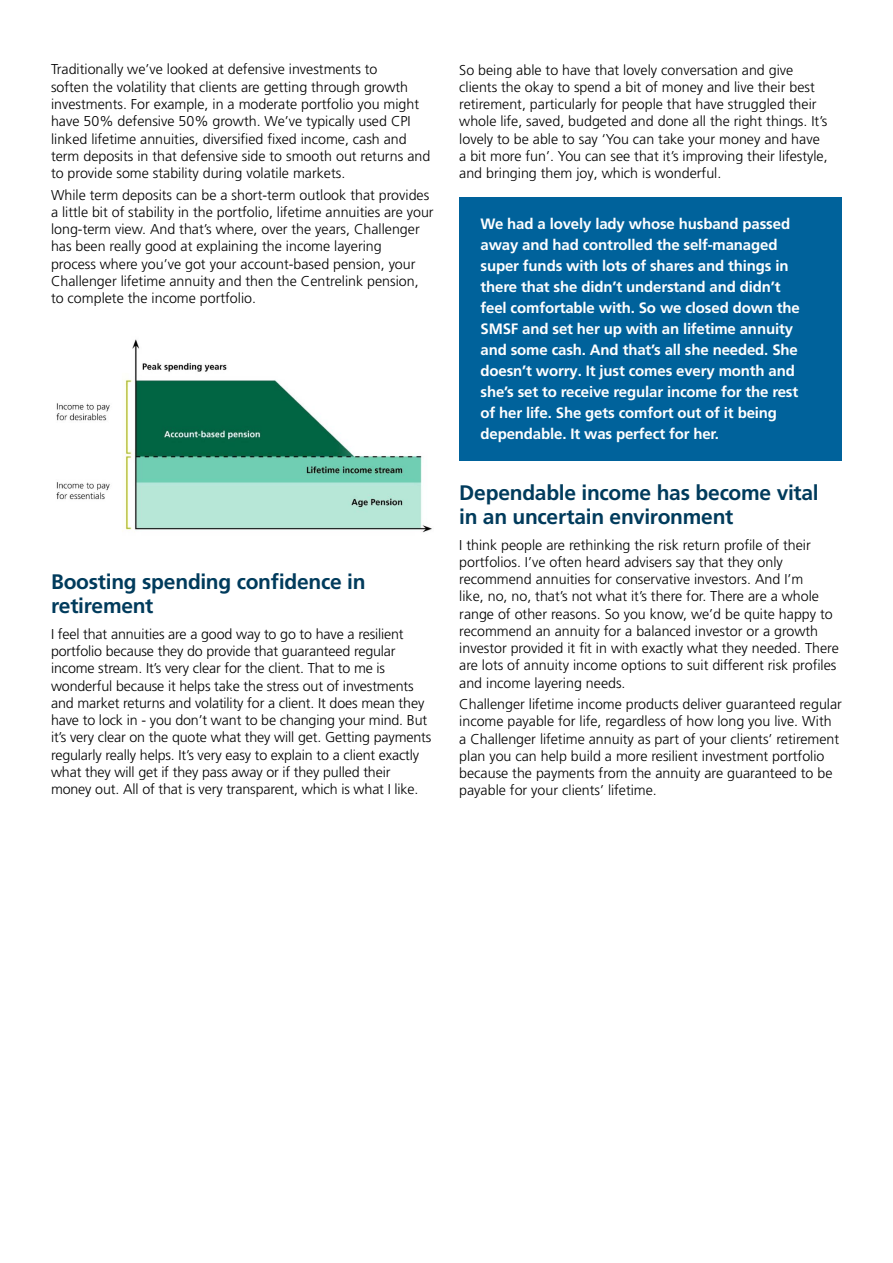
<style>
.page{position:relative;width:893px;height:1263px;background:#fff}
.page>*{position:absolute;margin:0;border:0;box-sizing:border-box;transform-origin:0 0}
.t1{font:700 21px/24px "Frutiger LT Pro";letter-spacing:-.015em;color:#003b5c}
.t2{font:700 15px/21px "Frutiger LT Pro";letter-spacing:-.01em;color:#fff}
.t3{font:300 14.25px/17.2px "Frutiger LT Pro";color:#000}
</style>
<div class="page">
<img style="left:56px;top:339px;width:376px;height:194px">
<div style="left:459px;top:197px;width:383px;height:263px;background:#00629b"></div>
<p class="t3" style="left:51px;top:61px;width:381px">Traditionally we’ve looked at defensive investments to<br>soften the volatility that clients are getting through growth investments. For example, in a moderate portfolio you might have 50% defensive 50% growth. We’ve typically used CPI linked lifetime annuities, diversified fixed income, cash and term deposits in that defensive side to smooth out returns and to provide some stability during volatile markets.</p>
<p class="t3" style="left:51px;top:186px;width:384px">While term deposits can be a short-term outlook that provides a little bit of stability in the portfolio, lifetime annuities are your long-term view. And that’s where, over the years, Challenger has been really good at explaining the income layering<br>process where you’ve got your account-based pension, your Challenger lifetime annuity and then the Centrelink pension, to complete the income portfolio.</p>
<h1 class="t1" style="left:51px;top:570px;width:316px">Boosting spending confidence in retirement</h1>
<p class="t3" style="left:51px;top:625px;width:382px">I feel that annuities are a good way to go to have a resilient portfolio because they do provide that guaranteed regular income stream. It’s very clear for the client. That to me is wonderful because it helps take the stress out of investments and market returns and volatility for a client. It does mean they have to lock in - you don’t want to be changing your mind. But it’s very clear on the quote what they will get. Getting payments regularly really helps. It’s very easy to explain to a client exactly what they will get if they pass away or if they pulled their money out. All of that is very transparent, which is what I like.</p>
<p class="t3" style="left:459px;top:61px;width:370px">So being able to have that lovely conversation and give clients the okay to spend a bit of money and live their best retirement, particularly for people that have struggled their whole life, saved, budgeted and done all the right things. It’s lovely to be able to say ‘You can take your money and have a bit more fun’. You can see that it’s improving their lifestyle, and bringing them joy, which is wonderful.</p>
<p class="t2" style="left:480px;top:214px;width:321px">We had a lovely lady whose husband passed away and had controlled the self-managed super funds with lots of shares and things in there that she didn’t understand and didn’t feel comfortable with. So we closed down the SMSF and set her up with an lifetime annuity and some cash. And that’s all she needed. She doesn’t worry. It just comes every month and she’s set to receive regular income for the rest of her life. She gets comfort out of it being dependable. It was perfect for her.</p>
<h1 class="t1" style="left:459px;top:480px;width:361px">Dependable income has become vital in an uncertain environment</h1>
<p class="t3" style="left:459px;top:536px;width:381px">I think people are rethinking the risk return profile of their portfolios. I’ve often heard advisers say that they only recommend annuities for conservative investors. And I’m<br>like, no, no, that’s not what it’s there for. There are a whole range of other reasons. So you know, we’d be quite happy to recommend an annuity for a balanced investor or a growth investor provided it fit in with exactly what they needed. There are lots of annuity income options to suit different risk profiles and income layering needs.</p>
<p class="t3" style="left:459px;top:696px;width:384px">Challenger lifetime income products deliver guaranteed regular income payable for life, regardless of how long you live. With a Challenger lifetime annuity as part of your clients’ retirement plan you can help build a more resilient investment portfolio because the payments from the annuity are guaranteed to be payable for your clients’ lifetime.</p>
</div>
